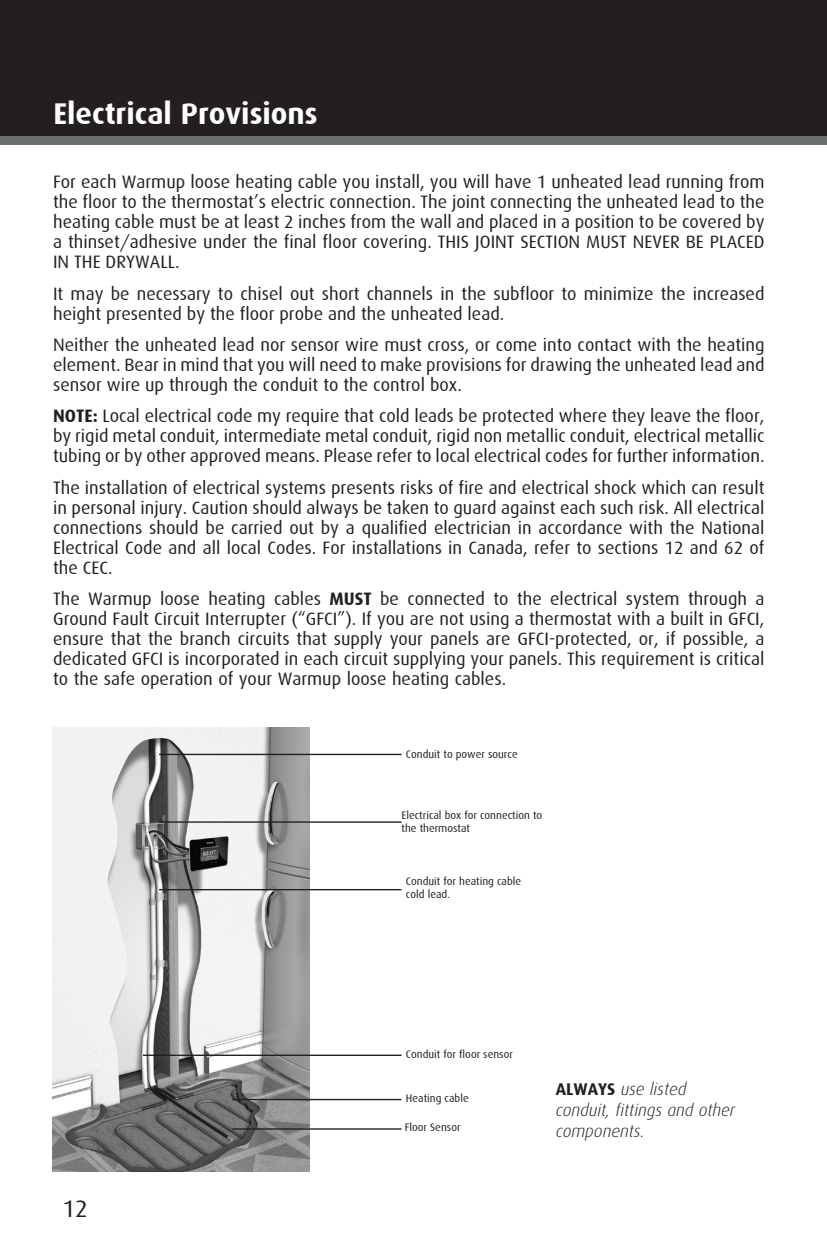
<style>
.page{position:relative;width:827px;height:1259px;background:#fff}
.page>*{position:absolute;margin:0;border:0;box-sizing:border-box;transform-origin:0 0}
.t1{font:700 30px "Dax";color:#fff}
.t2{font:24px "Dax";color:#231f20}
.BODY_TEXT_-_PAR{font:18px/20px "Dax";color:#231f20;text-align:justify}
.t3{font:italic 300 17px/21px "Dax";color:#231f20}
.t4{font:11px/13.2px "Dax";color:#231f20}
.s1{font-weight:700}
.s2{font-weight:700;font-style:normal}
</style>
<div class="page">
<div style="left:0;top:0;width:826px;height:144px;background:#6c6d70"></div>
<div style="left:0;top:0;width:826px;height:136px;background:#231f20"></div>
<img style="left:52px;top:727px;width:258px;height:443px">
<hr style="left:159px;top:753px;width:242px;height:2px;background:#231f20">
<hr style="left:159px;top:821px;width:242px;height:1px;background:#231f20">
<hr style="left:159px;top:888px;width:242px;height:2px;background:#231f20">
<hr style="left:143px;top:1054px;width:258px;height:1px;background:#231f20">
<hr style="left:232px;top:1127px;width:169px;height:2px;background:#231f20">
<hr style="left:232px;top:1098px;width:169px;height:1px;background:#231f20">
<p class="t1" style="left:53px;top:97px;width:266px">Electrical Provisions</p>
<p class="BODY_TEXT_-_PAR" style="left:53px;top:172px;width:712px">For each Warmup loose heating cable you install, you will have 1 unheated lead running from the floor to the thermostat’s electric connection. The joint connecting the unheated lead to the heating cable must be at least 2 inches from the wall and placed in a position to be covered by a thinset/adhesive under the final floor covering. THIS JOINT SECTION MUST NEVER BE PLACED IN THE DRYWALL.</p>
<p class="BODY_TEXT_-_PAR" style="left:53px;top:283px;width:712px">It may be necessary to chisel out short channels in the subfloor to minimize the increased height presented by the floor probe and the unheated lead.</p>
<p class="BODY_TEXT_-_PAR" style="left:53px;top:335px;width:712px">Neither the unheated lead nor sensor wire must cross, or come into contact with the heating element. Bear in mind that you will need to make provisions for drawing the unheated lead and sensor wire up through the conduit to the control box.</p>
<p class="BODY_TEXT_-_PAR" style="left:53px;top:406px;width:712px"><span class="s1">NOTE:</span> Local electrical code my require that cold leads be protected where they leave the floor, by rigid metal conduit, intermediate metal conduit, rigid non metallic conduit, electrical metallic tubing or by other approved means. Please refer to local electrical codes for further information.</p>
<p class="BODY_TEXT_-_PAR" style="left:53px;top:477px;width:712px">The installation of electrical systems presents risks of fire and electrical shock which can result in personal injury. Caution should always be taken to guard against each such risk. All electrical connections should be carried out by a qualified electrician in accordance with the National Electrical Code and all local Codes. For installations in Canada, refer to sections 12 and 62 of the CEC.</p>
<p class="BODY_TEXT_-_PAR" style="left:53px;top:589px;width:712px">The Warmup loose heating cables <span class="s1">MUST</span> be connected to the electrical system through a Ground Fault Circuit Interrupter (“GFCI”). If you are not using a thermostat with a built in GFCI, ensure that the branch circuits that supply your panels are GFCI-protected, or, if possible, a dedicated GFCI is incorporated in each circuit supplying your panels. This requirement is critical to the safe operation of your Warmup loose heating cables.</p>
<p class="t4" style="left:405px;top:747px;width:113px">Conduit to power source</p>
<p class="t4" style="left:401px;top:808px;width:142px">Electrical box for connection to the thermostat</p>
<h2 class="t2" style="left:62px;top:1194px;width:27px">12</h2>
<p class="t4" style="left:405px;top:874px;width:117px">Conduit for heating cable cold lead.</p>
<p class="t4" style="left:405px;top:1047px;width:108px">Conduit for floor sensor</p>
<p class="t4" style="left:406px;top:1091px;width:64px">Heating cable</p>
<p class="t4" style="left:404px;top:1120px;width:57px">Floor Sensor</p>
<p class="t3" style="left:555px;top:1078px;width:181px"><span class="s2">ALWAYS</span> use listed conduit, fittings and other components.</p>
</div>
